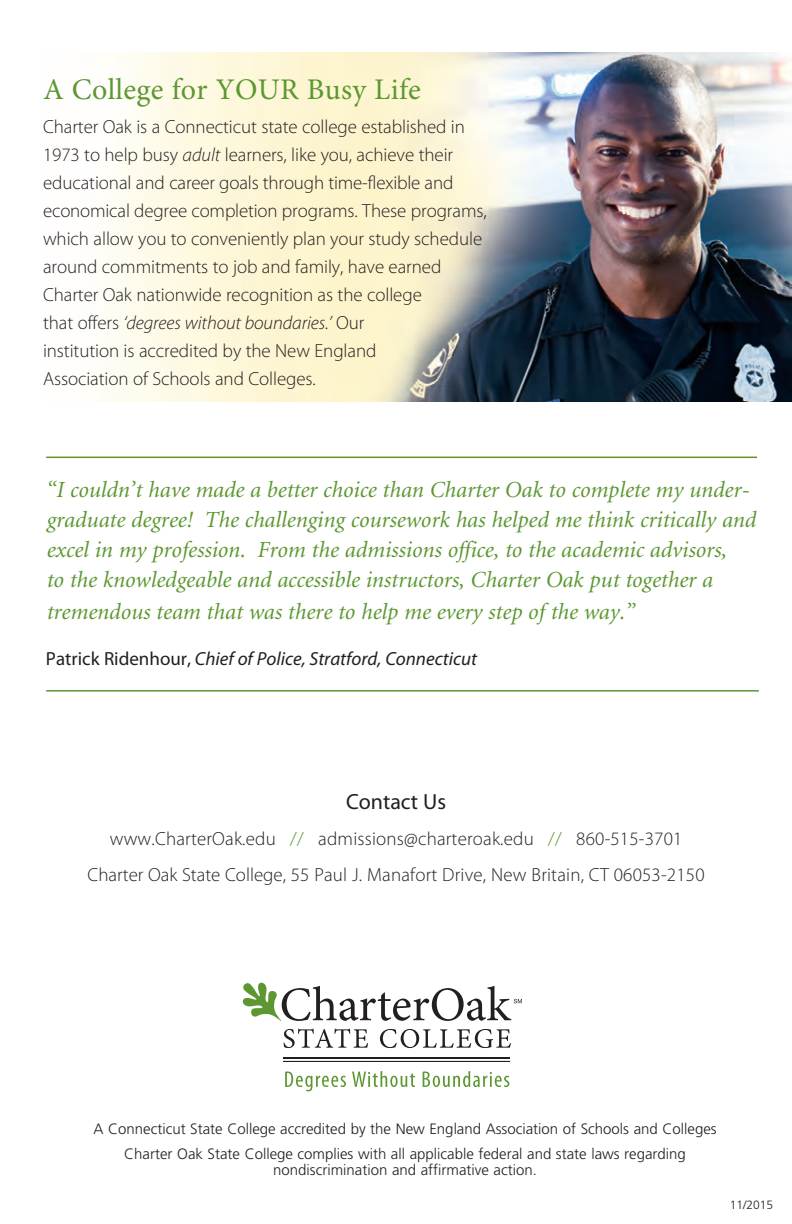
<style>
.page{position:relative;width:792px;height:1224px;background:#fff}
.page>*{position:absolute;margin:0;border:0;box-sizing:border-box;transform-origin:0 0}
.Head{font:30px "Minion Pro";letter-spacing:.01em;color:#5c9731}
.t1{font:italic 23px/30.4px "Minion";color:#5c9731}
.Body{font:22px "Myriad Pro";color:#231f20}
.Body-2{font:300 19px/28px "Myriad Pro";letter-spacing:-.005em;color:#231f20}
.Bullets{font:300 19px "Myriad Pro";letter-spacing:.01em;color:#231f20}
.t2{font:italic 19px "Myriad Pro";color:#231f20}
.t3{font:300 15px/15.8px "Frutiger";color:#231f20;text-align:center}
.t4{font:300 12px "Frutiger";color:#231f20}
.s1{font-style:italic}
.s2{font-style:normal}
.s3{color:#5c9731}
</style>
<div class="page">
<svg style="left:283px;top:1029px;width:85px;height:19px"></svg>
<svg style="left:380px;top:1029px;width:131px;height:19px"></svg>
<svg style="left:285px;top:1071px;width:61px;height:20px"></svg>
<svg style="left:352px;top:1071px;width:63px;height:16px"></svg>
<svg style="left:423px;top:1071px;width:86px;height:16px"></svg>
<hr style="left:283px;top:1057px;width:227px;height:2px;background:#231f20">
<hr style="left:283px;top:1061px;width:227px;height:1px;background:#231f20">
<svg style="left:242px;top:982px;width:280px;height:39px"></svg>
<img style="left:105px;top:52px;width:687px;height:350px">
<hr style="left:46px;top:690px;width:713px;height:2px;background:#5c9731">
<hr style="left:46px;top:457px;width:711px;height:1px;background:#5c9731">
<p class="Head" style="left:43px;top:72px;width:379px">A College for YOUR Busy Life</p>
<p class="Body-2" style="left:43px;top:113px;width:445px">Charter Oak is a Connecticut state college established in 1973 to help busy <span class="s1">adult</span> learners, like you, achieve their educational and career goals through time-flexible and economical degree completion programs. These programs, which allow you to conveniently plan your study schedule around commitments to job and family, have earned Charter Oak nationwide recognition as the college<br>that offers <span class="s1">‘degrees without boundaries.’</span> Our<br>institution is accredited by the New England<br>Association of Schools and Colleges.</p>
<p class="t1" style="left:46px;top:475px;width:711px">“I couldn’t have made a better choice than Charter Oak to complete my under&shy;graduate degree! The challenging coursework has helped me think critically and excel in my profession. From the admissions office, to the academic advisors,<br>to the knowledgeable and accessible instructors, Charter Oak put together a tremendous team that was there to help me every step of the way.”</p>
<p class="t2" style="left:46px;top:647px;width:433px"><span class="s2">Patrick Ridenhour,</span> Chief of Police, Stratford, Connecticut</p>
<p class="Body" style="left:346px;top:788px;width:102px">Contact Us</p>
<p class="Bullets" style="left:110px;top:827px;width:574px">www.CharterOak.edu <span class="s3">//</span> admissions@charteroak.edu <span class="s3">//</span> 860-515-3701</p>
<p class="Bullets" style="left:88px;top:863px;width:619px">Charter Oak State College, 55 Paul J. Manafort Drive, New Britain, CT 06053-2150</p>
<p class="t3" style="left:94px;top:1121px;width:625px">A Connecticut State College accredited by the New England Association of Schools and Colleges</p>
<p class="t3" style="left:124px;top:1146px;width:563px">Charter Oak State College complies with all applicable federal and state laws regarding nondiscrimination and affirmative action.</p>
<p class="t4" style="left:730px;top:1198px;width:45px">11/2015</p>
</div>
